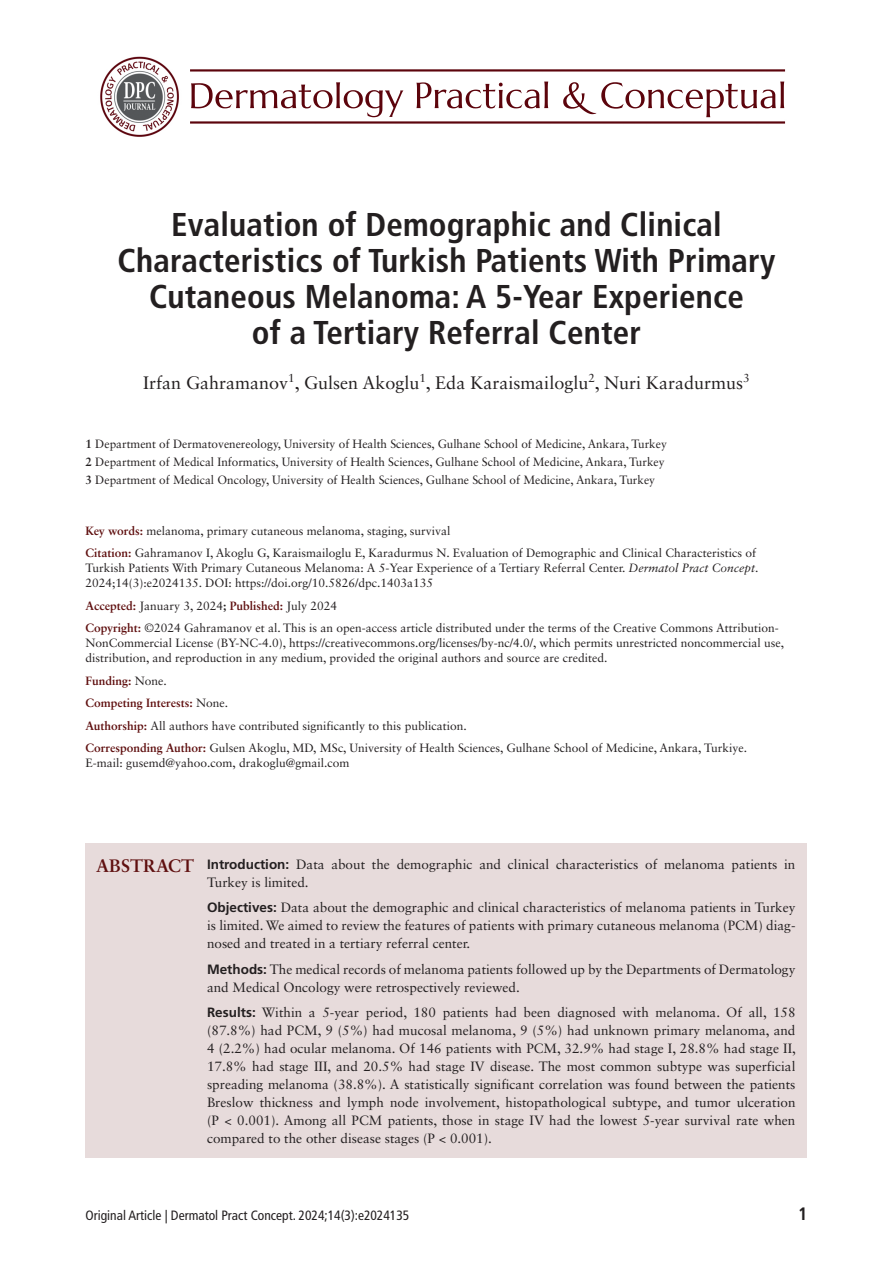
<style>
.page{position:relative;width:893px;height:1263px;background:#fff}
.page>*{position:absolute;margin:0;border:0;box-sizing:border-box;transform-origin:0 0}
.t1{font:700 condensed 33px/36px "Frutiger LT Std";letter-spacing:.005em;color:#231f20;text-align:center}
.t2{font:18px "Sabon LT Std";color:#231f20}
.t3{font:700 18px "Sabon LT Std";color:#5f0f0f}
.t4{font:700 condensed 18px "Frutiger LT Std";color:#231f20}
.t5{font:13.5px/18px "Sabon LT Std";color:#231f20}
.t6{font:condensed 13.5px "Frutiger LT Std";color:#231f20}
.t7{font:12px/22.5px "Sabon LT Std";color:#231f20}
.s1{font-weight:700}
.s2{font-weight:700;color:#5f0f0f}
.s3{font-style:italic}
.s4{font-family:"Frutiger LT Std";font-weight:700}
</style>
<div class="page">
<img style="left:100px;top:56px;width:686px;height:81px">
<img style="left:544px;top:82px;width:240px;height:32px">
<div style="left:86px;top:843px;width:721px;height:315px;background:#e7dbdb"></div>
<h1 class="t1" style="left:118px;top:207px;width:659px">Evaluation of Demographic and Clinical Characteristics of Turkish Patients With Primary Cutaneous Melanoma: A 5-Year Experience<br>of a Tertiary Referral Center</h1>
<h2 class="t2" style="left:143px;top:372px;width:608px">Irfan Gahramanov<sup>1</sup>, Gulsen Akoglu<sup>1</sup>, Eda Karaismailoglu<sup>2</sup>, Nuri Karadurmus<sup>3</sup></h2>
<p class="t7" style="left:86px;top:434px;width:583px;line-height:18px"><span class="s1">1</span> Department of Dermatovenereology, University of Health Sciences, Gulhane School of Medicine, Ankara, Turkey<br><span class="s1">2</span> Department of Medical Informatics, University of Health Sciences, Gulhane School of Medicine, Ankara, Turkey<br><span class="s1">3</span> Department of Medical Oncology, University of Health Sciences, Gulhane School of Medicine, Ankara, Turkey</p>
<p class="t7" style="left:86px;top:519px;width:672px"><span class="s2">Key words:</span> melanoma, primary cutaneous melanoma, staging, survival<br><span class="s2">Citation:</span> Gahramanov I, Akoglu G, Karaismailoglu E, Karadurmus N. Evaluation of Demographic and Clinical Characteristics of</p>
<p class="t7" style="left:86px;top:560px;width:675px;line-height:15px">Turkish Patients With Primary Cutaneous Melanoma: A 5-Year Experience of a Tertiary Referral Center. <span class="s3">Dermatol Pract Concept</span>.<br>2024;14(3):e2024135. DOI: https://doi.org/10.5826/dpc.1403a135</p>
<p class="t7" style="left:86px;top:594px;width:695px"><span class="s2">Accepted:</span> January 3, 2024<span class="s1">;</span> <span class="s2">Published:</span> July 2024<br><span class="s2">Copyright:</span> ©2024 Gahramanov et al. This is an open-access article distributed under the terms of the Creative Commons Attribution-</p>
<p class="t7" style="left:86px;top:635px;width:700px;line-height:15px">NonCommercial License (BY-NC-4.0), https://creativecommons.org/licenses/by-nc/4.0/, which permits unrestricted noncommercial use, distribution, and reproduction in any medium, provided the original authors and source are credited.</p>
<p class="t7" style="left:86px;top:669px;width:663px"><span class="s2">Funding:</span> None.<br><span class="s2">Competing Interests:</span> None.<br><span class="s2">Authorship:</span> All authors have contributed significantly to this publication.<br><span class="s2">Corresponding Author:</span> Gulsen Akoglu, MD, MSc, University of Health Sciences, Gulhane School of Medicine, Ankara, Turkiye.</p>
<p class="t7" style="left:86px;top:752px;width:265px">E-mail: gusemd@yahoo.com, drakoglu@gmail.com</p>
<h2 class="t3" style="left:96px;top:855px;width:100px">ABSTRACT</h2>
<p class="t5" style="left:207px;top:855px;width:590px"><span class="s4">Introduction:</span> Data about the demographic and clinical characteristics of melanoma patients in<br>Turkey is limited.</p>
<p class="t5" style="left:207px;top:898px;width:590px;text-align:justify"><span class="s4">Objectives:</span> Data about the demographic and clinical characteristics of melanoma patients in Turkey is limited. We aimed to review the features of patients with primary cutaneous melanoma (PCM) diag&shy;nosed and treated in a tertiary referral center.</p>
<p class="t5" style="left:207px;top:960px;width:590px"><span class="s4">Methods:</span> The medical records of melanoma patients followed up by the Departments of Dermatology and Medical Oncology were retrospectively reviewed.</p>
<p class="t5" style="left:207px;top:1003px;width:590px;text-align:justify"><span class="s4">Results:</span> Within a 5-year period, 180 patients had been diagnosed with melanoma. Of all, 158 (87.8%) had PCM, 9 (5%) had mucosal melanoma, 9 (5%) had unknown primary melanoma, and 4 (2.2%) had ocular melanoma. Of 146 patients with PCM, 32.9% had stage I, 28.8% had stage II, 17.8% had stage III, and 20.5% had stage IV disease. The most common subtype was superficial spreading melanoma (38.8%). A statistically significant correlation was found between the patients Breslow thickness and lymph node involvement, histopathological subtype, and tumor ulceration (P &lt; 0.001). Among all PCM patients, those in stage IV had the lowest 5-year survival rate when compared to the other disease stages (P &lt; 0.001).</p>
<p class="t6" style="left:86px;top:1208px;width:325px">Original Article | Dermatol Pract Concept. 2024;14(3):e2024135</p>
<h2 class="t4" style="left:798px;top:1203px;width:11px">1</h2>
</div>
